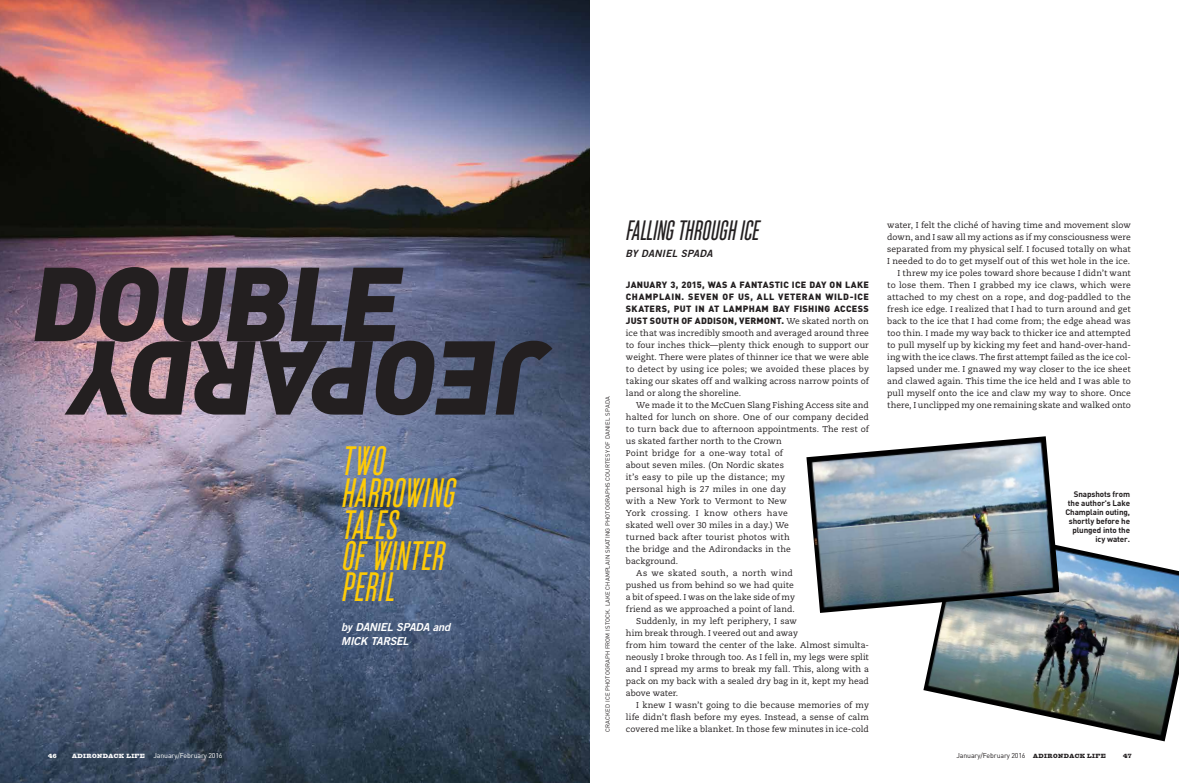
<style>
.page{position:relative;width:1179px;height:783px;background:#fff}
.page>*{position:absolute;margin:0;border:0;box-sizing:border-box;transform-origin:0 0}
.t1{font:900 103.3px "DIN";color:#231f20}
.t2{font:900 102.9px "DIN";color:#231f20}
.t3{font:italic 500 41px/31.7px "Monopol";color:#ffcb05}
.t4{font:italic 500 28px "Monopol";color:#231f20}
.t5{font:italic 11px/14px "Trade Gothic Bold Two";letter-spacing:-.02em;color:#fff}
.t6{font:italic 10px "Trade Gothic Bold Two";letter-spacing:.02em;color:#231f20}
.t7{font:900 9px/12px "DIN";letter-spacing:.03em;color:#231f20;text-align:justify}
.t8{font:8.5px/12px "Caecilia";letter-spacing:.005em;color:#231f20;text-align:right}
.t9{font:8.5px "Caecilia";letter-spacing:.035em;color:#231f20}
.t10{font:8.5px "Caecilia";letter-spacing:.03em;color:#231f20}
.t11{font:700 8px/9px "DIN";letter-spacing:-.01em;color:#231f20;text-align:right}
.t12{font:7px "DIN";letter-spacing:-.02em;color:#fff}
.t13{font:7px "DIN";letter-spacing:-.02em;color:#231f20}
.t14{font:6px "DIN";letter-spacing:.025em;color:#231f20}
.t15{font:6px "Giza Three Five";color:#fff}
.t16{font:6px "Giza Three Five";color:#231f20}
.s1{font-family:"Giza Three Five";font-size:6px}
.s2{font-family:"Caecilia";font-weight:400;font-size:8.5px}
</style>
<div class="page">
<img style="left:0;top:0;width:590px;height:783px">
<img style="left:923px;top:545px;width:256px;height:196px">
<img style="left:806px;top:436px;width:253px;height:177px">
<h1 class="t1" style="left:27px;top:235px;width:391px">DOUB E</h1>
<h2 class="t2" style="left:553px;top:447px;width:497px;rotate:-180deg">JEO AR Y</h2>
<h1 class="t1" style="left:283px;top:235px;width:79px">L</h1>
<h2 class="t2" style="left:380px;top:447px;width:84px;rotate:-180deg">P</h2>
<h2 class="t2" style="left:199px;top:447px;width:86px;rotate:-180deg">D</h2>
<h3 class="t3" style="left:341px;top:444px;width:121px">TWO<br>HARROWING<br>TALES<br>OFWINTER<br>PERIL</h3>
<p class="t15" style="left:48px;top:752px;width:10px">46</p>
<p class="t12" style="left:72px;top:751px;width:152px"><span class="s1">ADIRONDACK LIFE</span> January/February 2016</p>
<p class="t5" style="left:341px;top:620px;width:111px">by DANIEL SPADA and<br>MICK TARSEL</p>
<p class="t14" style="left:604px;top:732px;width:337px;rotate:-90deg">CRACKED ICE PHOTOGRAPH FROM ISTOCK. LAKE CHAMPLAIN SKATING PHOTOGRAPHS COURTESY OF DANIEL SPADA</p>
<h3 class="t4" style="left:625px;top:215px;width:139px">FALLINGTHROUGHICE</h3>
<p class="t6" style="left:625px;top:247px;width:89px">BY DANIEL SPADA</p>
<p class="t7" style="left:626px;top:278px;width:245px">JANUARY 3, 2015, WAS A FANTASTIC ICE DAY ON LAKE CHAMPLAIN. SEVEN OF US, ALL VETERAN WILD-ICE SKATERS, PUT IN AT LAMPHAM BAY FISHING ACCESS JUST SOUTH OF ADDISON, VERMONT. <span class="s2">We skated north on</span></p>
<p class="t8" style="left:626px;top:327px;width:245px;text-align:justify">ice that was incredibly smooth and averaged around three to four inches thick—plenty thick enough to support our weight. There were plates of thinner ice that we were able to detect by using ice poles; we avoided these places by taking our skates off and walking across narrow points of land or along the shoreline.</p>
<p class="t8" style="left:636px;top:399px;width:234px">We made it to the McCuen Slang Fishing Access site and</p>
<p class="t8" style="left:626px;top:411px;width:244px">halted for lunch on shore. One of our company decided</p>
<p class="t8" style="left:626px;top:423px;width:244px">to turn back due to afternoon appointments. The rest of</p>
<p class="t8" style="left:626px;top:435px;width:158px">us skated farther north to the Crown</p>
<p class="t8" style="left:626px;top:447px;width:159px">Point bridge for a one-way total of</p>
<p class="t8" style="left:626px;top:459px;width:160px">about seven miles. (On Nordic skates</p>
<p class="t8" style="left:626px;top:471px;width:160px">it’s easy to pile up the distance; my</p>
<p class="t8" style="left:626px;top:483px;width:161px">personal high is 27 miles in one day</p>
<p class="t8" style="left:626px;top:495px;width:162px">with a New York to Vermont to New</p>
<p class="t9" style="left:626px;top:508px;width:163px">York crossing. I know others have</p>
<p class="t8" style="left:626px;top:519px;width:165px">skated well over 30 miles in a day.) We</p>
<p class="t8" style="left:626px;top:531px;width:165px">turned back after tourist photos with</p>
<p class="t8" style="left:626px;top:543px;width:167px">the bridge and the Adirondacks in the</p>
<p class="t8" style="left:626px;top:555px;width:54px">background.</p>
<p class="t10" style="left:636px;top:568px;width:158px">As we skated south, a north wind</p>
<p class="t8" style="left:626px;top:579px;width:170px">pushed us from behind so we had quite</p>
<p class="t8" style="left:626px;top:591px;width:170px">a bit of speed. I was on the lake side of my</p>
<p class="t8" style="left:626px;top:603px;width:170px">friend as we approached a point of land.</p>
<p class="t8" style="left:636px;top:615px;width:162px">Suddenly, in my left periphery, I saw</p>
<p class="t8" style="left:626px;top:627px;width:174px">him break through. I veered out and away</p>
<p class="t8" style="left:626px;top:639px;width:244px">from him toward the center of the lake. Almost simulta-</p>
<p class="t8" style="left:626px;top:651px;width:245px">neously I broke through too. As I fell in, my legs were split</p>
<p class="t8" style="left:626px;top:663px;width:244px">and I spread my arms to break my fall. This, along with a</p>
<p class="t8" style="left:626px;top:675px;width:244px">pack on my back with a sealed dry bag in it, kept my head</p>
<p class="t8" style="left:626px;top:687px;width:54px">above water.</p>
<p class="t8" style="left:636px;top:699px;width:234px">I knew I wasn’t going to die because memories of my</p>
<p class="t8" style="left:626px;top:711px;width:245px">life didn’t flash before my eyes. Instead, a sense of calm</p>
<p class="t8" style="left:626px;top:723px;width:245px">covered me like a blanket. In those few minutes in ice-cold</p>
<p class="t8" style="left:887px;top:219px;width:245px">water, I felt the cliché of having time and movement slow down, and I saw all my actions as if my consciousness were separated from my physical self. I focused totally on what I needed to do to get myself out of this wet hole in the ice.<br>I threw my ice poles toward shore because I didn’t want to lose them. Then I grabbed my ice claws, which were attached to my chest on a rope, and dog-paddled to the fresh ice edge. I realized that I had to turn around and get back to the ice that I had come from; the edge ahead was too thin. I made my way back to thicker ice and attempted to pull myself up by kicking my feet and hand-over-hand&shy;ing with the ice claws. The first attempt failed as the ice col&shy;lapsed under me. I gnawed my way closer to the ice sheet and clawed again. This time the ice held and I was able to pull myself onto the ice and claw my way to shore. Once there, I unclipped my one remaining skate and walked onto</p>
<p class="t11" style="left:1065px;top:489px;width:66px">Snapshots from the author's Lake<br>Champlain outing, shortly before he plunged into the icy water.</p>
<p class="t13" style="left:957px;top:751px;width:151px">January/February 2016 <span class="s1">ADIRONDACK LIFE</span></p>
<p class="t16" style="left:1123px;top:752px;width:10px">47</p>
</div>
